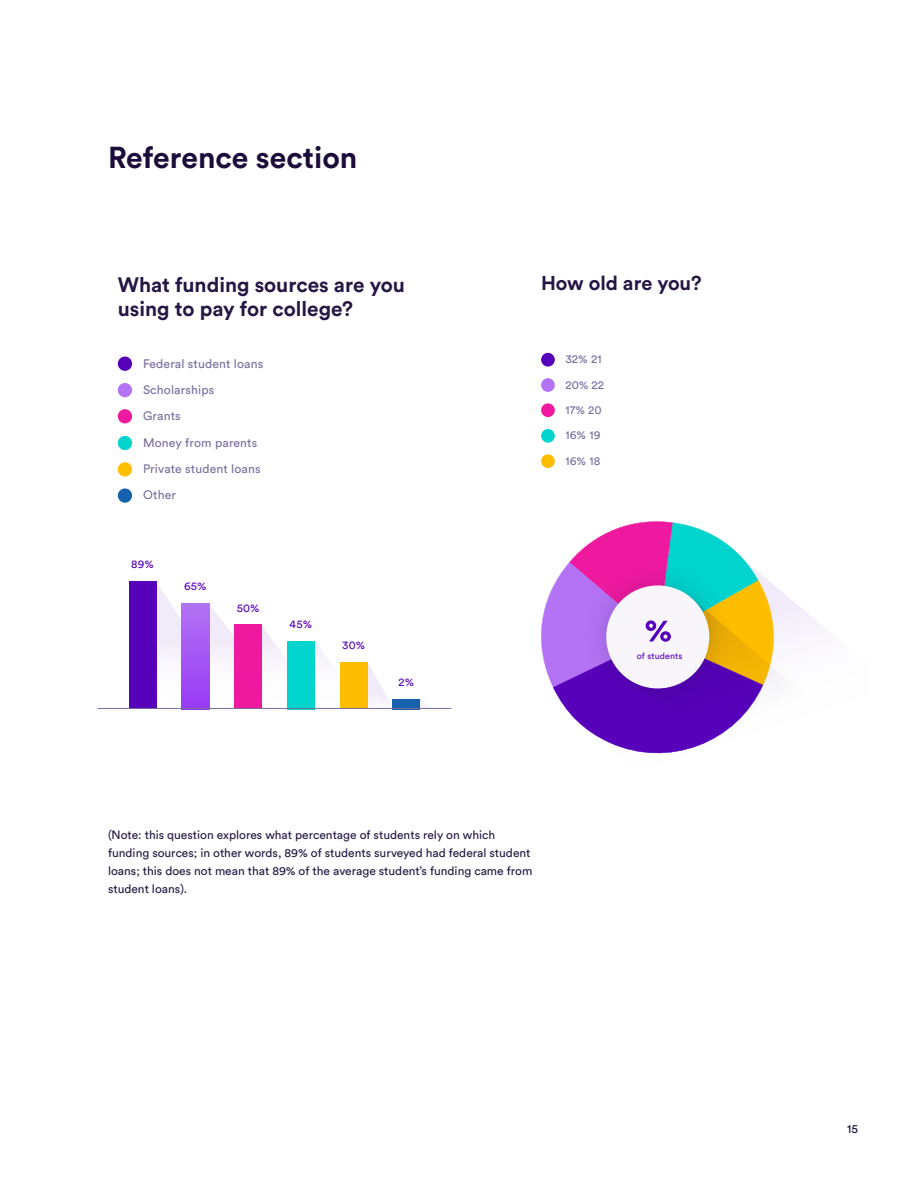
<style>
.page{position:relative;width:918px;height:1188px;background:#fff}
.page>*{position:absolute;margin:0;border:0;box-sizing:border-box;transform-origin:0 0}
.Subhead{font:700 30px "Circular Std";color:#1b0c39}
.t1{font:700 20.7px/24.9px "Circular Std";color:#261644}
.t2{font:700 19.95px "Circular Std";color:#261644}
.t3{font:12.3px/26.4px "Circular Std";letter-spacing:.01em;color:#786e9e}
.Subhead-2{font:12px/18px "Circular Std";color:#231841}
.t4{font:12px "Circular Std";color:#1b0c39}
.t5{font:11.7px/25.3px "Circular Std";letter-spacing:.01em;color:#786e9e}
.t6{font:11.4px "Circular Std";letter-spacing:.02em;color:#5701bb}
.t7{font:8.85px "Circular Std";letter-spacing:.01em;color:#5701bb}
</style>
<div class="page">
<svg style="left:157px;top:584px;width:172px;height:124px"></svg>
<svg style="left:368px;top:664px;width:63px;height:44px"></svg>
<div style="left:129px;top:581px;width:28px;height:128px;background:#5701bb"></div>
<div style="left:181px;top:604px;width:28px;height:105px;background:linear-gradient(to bottom,#b272f3,#973bf6)"></div>
<div style="left:234px;top:625px;width:28px;height:84px;background:#ee199f"></div>
<div style="left:287px;top:641px;width:28px;height:68px;background:#00d4cc"></div>
<div style="left:340px;top:662px;width:28px;height:47px;background:#ffbd00"></div>
<div style="left:393px;top:699px;width:27px;height:10px;background:#1561ae"></div>
<hr style="left:97px;top:708px;width:354px;height:1px;background:#786e9e">
<div style="left:118px;top:488px;width:14px;height:15px;background:#1561ae;border-radius:50%"></div>
<div style="left:118px;top:357px;width:14px;height:14px;background:#5701bb;border-radius:50%"></div>
<div style="left:118px;top:383px;width:14px;height:14px;background:#b373f4;border-radius:50%"></div>
<div style="left:118px;top:436px;width:14px;height:14px;background:#00d4cc;border-radius:50%"></div>
<div style="left:118px;top:462px;width:14px;height:15px;background:#ffbd00;border-radius:50%"></div>
<div style="left:118px;top:409px;width:14px;height:14px;background:#ee199f;border-radius:50%"></div>
<div style="left:541px;top:353px;width:14px;height:14px;background:#5701bb;border-radius:50%"></div>
<div style="left:541px;top:378px;width:14px;height:14px;background:#b373f4;border-radius:50%"></div>
<div style="left:541px;top:429px;width:14px;height:14px;background:#00d4cc;border-radius:50%"></div>
<div style="left:541px;top:454px;width:14px;height:14px;background:#ffbd00;border-radius:50%"></div>
<div style="left:541px;top:403px;width:14px;height:14px;background:#ee199f;border-radius:50%"></div>
<svg style="left:779px;top:597px;width:45px;height:85px"></svg>
<svg style="left:541px;top:521px;width:238px;height:233px"></svg>
<p class="Subhead" style="left:108px;top:138px;width:251px">Reference section</p>
<p class="t1" style="left:118px;top:271px;width:289px">What funding sources are you using to pay for college?</p>
<p class="t3" style="left:143px;top:350px;width:122px">Federal student loans<br>Scholarships</p>
<p class="t3" style="left:143px;top:402px;width:39px">Grants</p>
<p class="t3" style="left:143px;top:429px;width:119px">Money from parents<br>Private student loans</p>
<p class="t3" style="left:143px;top:482px;width:34px">Other</p>
<p class="t6" style="left:131px;top:557px;width:24px">89%</p>
<p class="t6" style="left:184px;top:579px;width:24px">65%</p>
<p class="t6" style="left:237px;top:601px;width:24px">50%</p>
<p class="t6" style="left:290px;top:617px;width:24px">45%</p>
<p class="t6" style="left:342px;top:638px;width:24px">30%</p>
<p class="t6" style="left:399px;top:675px;width:17px">2%</p>
<p class="t2" style="left:541px;top:271px;width:162px">How old are you?</p>
<p class="t5" style="left:565px;top:346px;width:40px">32% 21<br>20% 22</p>
<p class="t5" style="left:565px;top:397px;width:38px">17% 20</p>
<p class="t5" style="left:565px;top:423px;width:37px">16% 19<br>16% 18</p>
<p class="t7" style="left:637px;top:650px;width:47px">of students</p>
<p class="Subhead-2" style="left:108px;top:826px;width:426px">(Note: this question explores what percentage of students rely on which funding sources; in other words, 89% of students surveyed had federal student loans; this does not mean that 89% of the average student’s funding came from student loans).</p>
<p class="t4" style="left:847px;top:1122px;width:12px">15</p>
</div>
